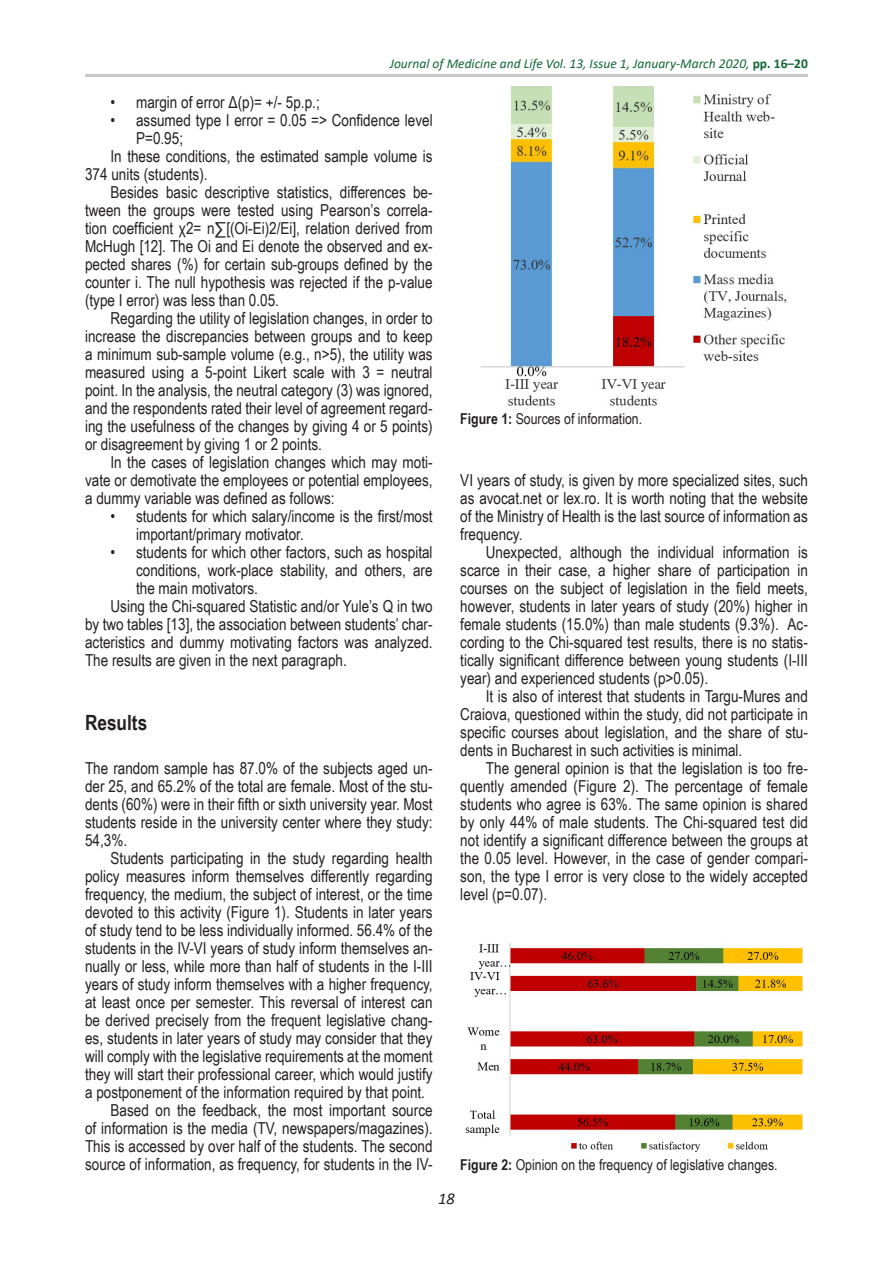
<style>
.page{position:relative;width:893px;height:1263px;background:#fff}
.page>*{position:absolute;margin:0;border:0;box-sizing:border-box;transform-origin:0 0}
.title_2{font:700 21px "Arial Narrow";color:#231f20}
.alineat{font:16.5px/18px "Arial Narrow";color:#231f20;text-align:justify}
.text{font:16.5px/18px "Arial Narrow";color:#231f20;text-align:justify}
.t1{font:italic 16.5px "Calibri";color:#231f20}
.figure_legend{font:15px "Arial Narrow";color:#231f20}
.t2{font:italic 13.5px "Calibri";color:#126635}
.s1{font-weight:700;font-style:normal}
.s2{font-weight:700}
</style>
<div class="page">
<hr style="left:85px;top:74px;width:723px;height:3px;background:#c7c8ca">
<img style="left:481px;top:85px;width:306px;height:321px">
<img style="left:466px;top:943px;width:336px;height:209px">
<p class="t2" style="left:390px;top:54px;width:420px">Journal of Medicine and Life Vol. 13, Issue 1, January-March 2020, <span class="s1">pp. 16–20</span></p>
<p class="alineat" style="left:111px;top:93px;width:211px">• margin of error Δ(p)= +/- 5p.p.;</p>
<p class="alineat" style="left:136px;top:111px;width:298px;text-indent:-26px">• assumed type I error = 0.05 =&gt; Confidence level<br>P=0.95;</p>
<p class="alineat" style="left:85px;top:147px;width:349px;text-indent:26px">In these conditions, the estimated sample volume is<br>374 units (students).</p>
<p class="alineat" style="left:85px;top:183px;width:349px;text-indent:26px">Besides basic descriptive statistics, differences be&shy;tween the groups were tested using Pearson’s correla&shy;tion coefficient χ2= n∑[(Oi-Ei)2/Ei], relation derived from McHugh [12]. The Oi and Ei denote the observed and ex&shy;pected shares (%) for certain sub-groups defined by the counter i. The null hypothesis was rejected if the p-value (type I error) was less than 0.05.</p>
<p class="alineat" style="left:85px;top:309px;width:349px;text-indent:26px">Regarding the utility of legislation changes, in order to increase the discrepancies between groups and to keep a minimum sub-sample volume (e.g., n&gt;5), the utility was measured using a 5-point Likert scale with 3 = neutral point. In the analysis, the neutral category (3) was ignored, and the respondents rated their level of agreement regard&shy;ing the usefulness of the changes by giving 4 or 5 points) or disagreement by giving 1 or 2 points.</p>
<p class="alineat" style="left:85px;top:453px;width:349px;text-indent:26px">In the cases of legislation changes which may moti&shy;vate or demotivate the employees or potential employees, a dummy variable was defined as follows:</p>
<p class="alineat" style="left:136px;top:507px;width:298px;text-indent:-26px">• students for which salary/income is the first/most important/primary motivator.</p>
<p class="alineat" style="left:136px;top:543px;width:298px;text-indent:-26px">• students for which other factors, such as hospital conditions, work-place stability, and others, are the main motivators.</p>
<p class="alineat" style="left:85px;top:597px;width:349px;text-indent:26px">Using the Chi-squared Statistic and/or Yule’s Q in two by two tables [13], the association between students’ char&shy;acteristics and dummy motivating factors was analyzed.<br>The results are given in the next paragraph.</p>
<p class="title_2" style="left:85px;top:706px;width:64px">Results</p>
<p class="text" style="left:85px;top:759px;width:349px">The random sample has 87.0% of the subjects aged un&shy;der 25, and 65.2% of the total are female. Most of the stu&shy;dents (60%) were in their fifth or sixth university year. Most students reside in the university center where they study:<br>54,3%.</p>
<p class="alineat" style="left:85px;top:849px;width:349px;text-indent:26px">Students participating in the study regarding health policy measures inform themselves differently regarding frequency, the medium, the subject of interest, or the time devoted to this activity (Figure 1). Students in later years of study tend to be less individually informed. 56.4% of the students in the IV-VI years of study inform themselves an&shy;nually or less, while more than half of students in the I-III years of study inform themselves with a higher frequency, at least once per semester. This reversal of interest can be derived precisely from the frequent legislative chang&shy;es, students in later years of study may consider that they will comply with the legislative requirements at the moment they will start their professional career, which would justify a postponement of the information required by that point.</p>
<p class="alineat" style="left:85px;top:1101px;width:349px;text-indent:26px">Based on the feedback, the most important source of information is the media (TV, newspapers/magazines).<br>This is accessed by over half of the students. The second source of information, as frequency, for students in the IV-</p>
<p class="figure_legend" style="left:460px;top:408px;width:183px"><span class="s2">Figure 1:</span> Sources of information.</p>
<p class="alineat" style="left:460px;top:471px;width:349px">VI years of study, is given by more specialized sites, such as avocat.net or lex.ro. It is worth noting that the website of the Ministry of Health is the last source of information as frequency.</p>
<p class="alineat" style="left:460px;top:543px;width:349px;text-indent:26px">Unexpected, although the individual information is scarce in their case, a higher share of participation in courses on the subject of legislation in the field meets, however, students in later years of study (20%) higher in female students (15.0%) than male students (9.3%). Ac&shy;cording to the Chi-squared test results, there is no statis&shy;tically significant difference between young students (I-III year) and experienced students (p&gt;0.05).</p>
<p class="alineat" style="left:460px;top:687px;width:349px;text-indent:26px">It is also of interest that students in Targu-Mures and Craiova, questioned within the study, did not participate in specific courses about legislation, and the share of stu&shy;dents in Bucharest in such activities is minimal.</p>
<p class="alineat" style="left:460px;top:759px;width:349px;text-indent:26px">The general opinion is that the legislation is too fre&shy;quently amended (Figure 2). The percentage of female students who agree is 63%. The same opinion is shared by only 44% of male students. The Chi-squared test did not identify a significant difference between the groups at the 0.05 level. However, in the case of gender compari&shy;son, the type I error is very close to the widely accepted level (p=0.07).</p>
<p class="figure_legend" style="left:460px;top:1154px;width:319px"><span class="s2">Figure 2:</span> Opinion on the frequency of legislative changes.</p>
<p class="t1" style="left:438px;top:1187px;width:18px">18</p>
</div>
